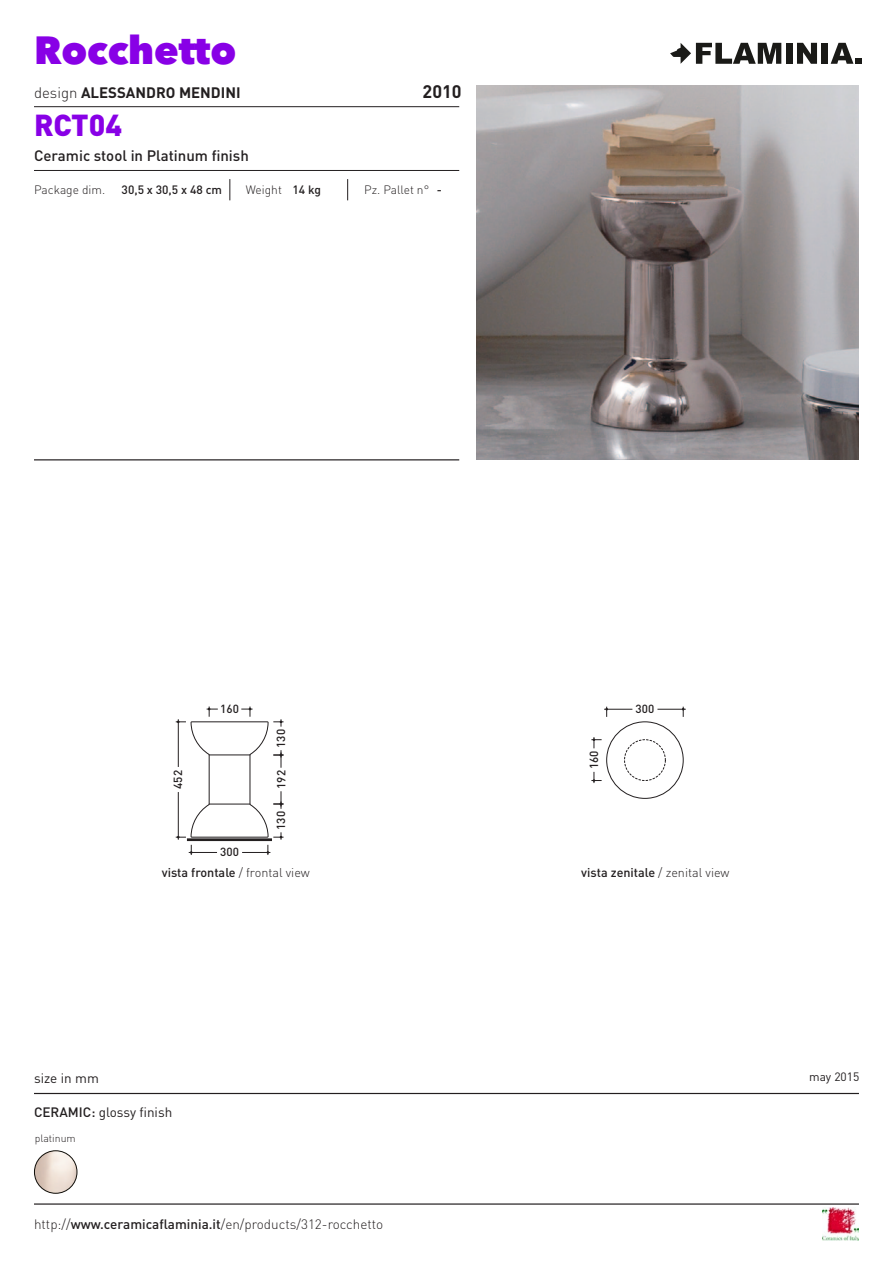
<style>
.page{position:relative;width:893px;height:1263px;background:#fff}
.page>*{position:absolute;margin:0;border:0;box-sizing:border-box;transform-origin:0 0}
.t1{font:800 39px "Avenir Next LT Pro";color:#8800e6}
.t2{font:900 30px "DIN";color:#8800e6}
.t3{font:700 18px "DIN";color:#231f20}
.t4{font:500 15px "DIN";color:#231f20}
.t5{font:700 15px "DIN";color:#231f20}
.t6{font:300 13.5px "DIN";color:#231f20}
.t7{font:13.5px "DIN";color:#231f20}
.t8{font:500 12.6px "DIN";color:#231f20}
.t9{font:300 12px "DIN";color:#231f20}
.t10{font:500 12px "DIN";color:#231f20}
.t11{font:12px "DIN";color:#231f20}
.t12{font:500 11.7px "DIN";color:#231f20}
.t13{font:300 10.5px "DIN";color:#231f20}
.s1{font-weight:300}
.s2{font-weight:500}
</style>
<div class="page">
<hr style="left:34px;top:1203px;width:825px;height:2px;background:#231f20">
<img style="left:822px;top:1208px;width:37px;height:32px">
<svg style="left:670px;top:43px;width:111px;height:21px"></svg>
<div style="left:786px;top:43px;width:6px;height:21px;background:#1a1a17"></div>
<svg style="left:797px;top:43px;width:20px;height:21px"></svg>
<div style="left:822px;top:43px;width:6px;height:21px;background:#1a1a17"></div>
<svg style="left:831px;top:43px;width:30px;height:21px"></svg>
<hr style="left:34px;top:459px;width:425px;height:1px;background:#231f20">
<hr style="left:34px;top:106px;width:425px;height:1px;background:#231f20">
<hr style="left:34px;top:170px;width:425px;height:1px;background:#231f20">
<hr style="left:34px;top:1093px;width:825px;height:1px;background:#231f20">
<svg style="left:230px;top:179px;width:1px;height:21px"></svg>
<svg style="left:347px;top:179px;width:1px;height:21px"></svg>
<hr style="left:187px;top:838px;width:85px;height:3px;background:#231f20">
<hr style="left:178px;top:792px;width:1px;height:48px;background:#231f20">
<hr style="left:178px;top:719px;width:1px;height:48px;background:#231f20">
<svg style="left:176px;top:836px;width:10px;height:2px"></svg>
<svg style="left:176px;top:720px;width:10px;height:3px"></svg>
<svg style="left:190px;top:706px;width:494px;height:149px"></svg>
<img style="left:34px;top:1151px;width:43px;height:42px;border-radius:21px">
<div style="left:34px;top:1150px;width:43px;height:43px;border:1px solid #0f0d08;border-radius:50%"></div>
<img style="left:476px;top:85px;width:383px;height:374px">
<h1 class="t1" style="left:34px;top:26px;width:204px">Rocchetto</h1>
<p class="t5" style="left:34px;top:82px;width:208px"><span class="s1">design</span> ALESSANDRO MENDINI</p>
<h3 class="t3" style="left:423px;top:79px;width:41px">2010</h3>
<h2 class="t2" style="left:34px;top:105px;width:90px">RCT04</h2>
<p class="t4" style="left:34px;top:146px;width:216px">Ceramic stool in Platinum finish</p>
<p class="t9" style="left:34px;top:182px;width:73px">Package dim.</p>
<p class="t10" style="left:122px;top:182px;width:102px">30,5 x 30,5 x 48 cm</p>
<p class="t9" style="left:246px;top:182px;width:77px">Weight <span class="s2">14 kg</span></p>
<p class="t9" style="left:364px;top:182px;width:79px">Pz. Pallet n° <span class="s2">-</span></p>
<p class="t12" style="left:170px;top:789px;width:20px;rotate:-90deg">452</p>
<p class="t12" style="left:220px;top:701px;width:20px">160</p>
<p class="t12" style="left:220px;top:844px;width:20px">300</p>
<p class="t12" style="left:274px;top:748px;width:20px;rotate:-90deg">130</p>
<p class="t12" style="left:274px;top:789px;width:20px;rotate:-90deg">192</p>
<p class="t12" style="left:274px;top:830px;width:20px;rotate:-90deg">130</p>
<p class="t12" style="left:586px;top:769px;width:20px;rotate:-90deg">160</p>
<p class="t12" style="left:636px;top:702px;width:20px">300</p>
<p class="t8" style="left:162px;top:864px;width:149px">vista frontale <span class="s1">/ frontal view</span></p>
<p class="t8" style="left:581px;top:864px;width:150px">vista zenitale <span class="s1">/ zenital view</span></p>
<p class="t7" style="left:34px;top:1069px;width:66px">size in mm</p>
<p class="t11" style="left:809px;top:1069px;width:52px">may 2015</p>
<p class="t7" style="left:34px;top:1103px;width:140px"><span class="s2">Ceramic:</span> glossy finish</p>
<p class="t13" style="left:35px;top:1132px;width:43px">platinum</p>
<p class="t6" style="left:34px;top:1216px;width:351px">http://<span class="s2">www.ceramicaflaminia.it</span>/en/products/312-rocchetto</p>
</div>
